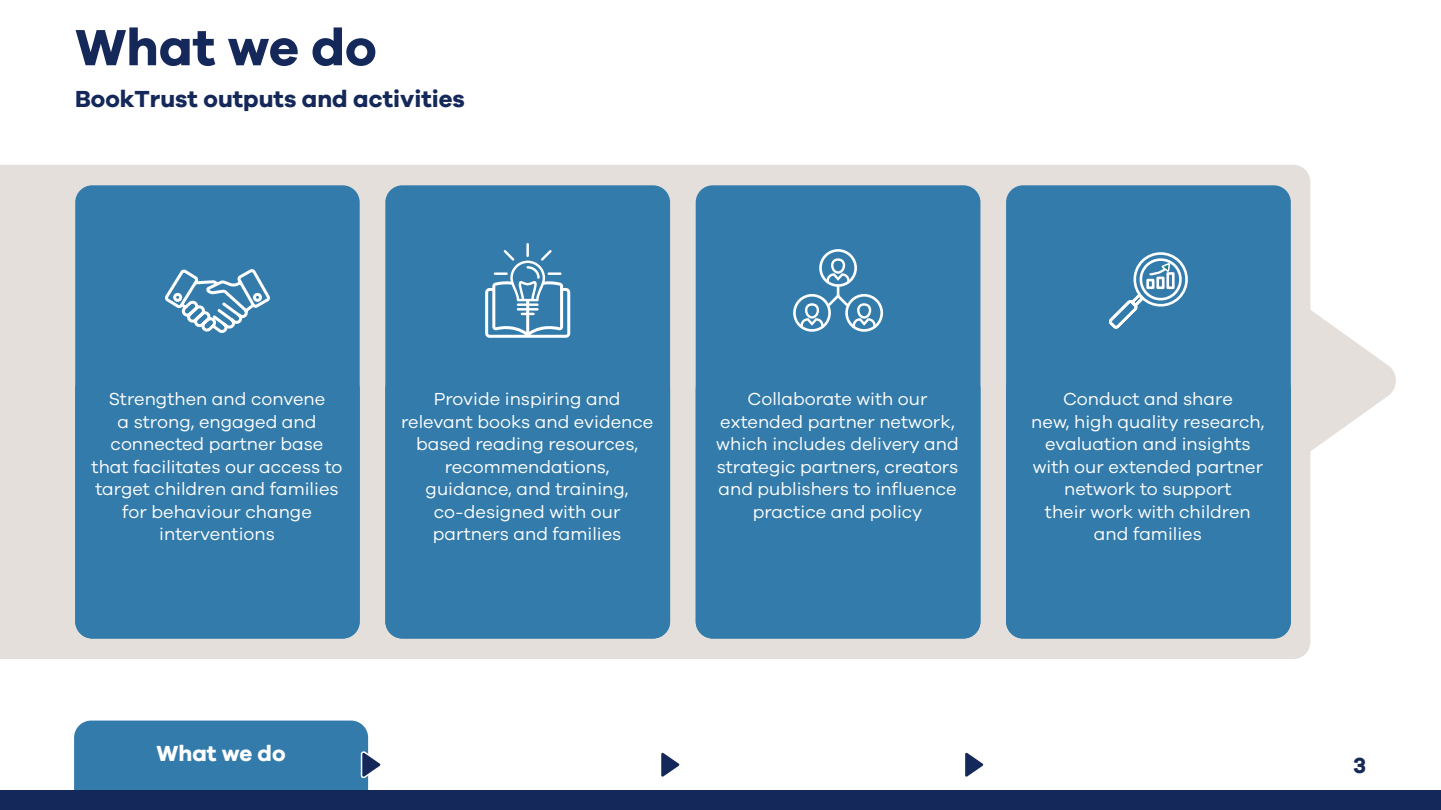
<style>
.page{position:relative;width:1441px;height:810px;background:#fff}
.page>*{position:absolute;margin:0;border:0;box-sizing:border-box;transform-origin:0 0}
.Content_Title{font:700 52.5px "Galano Grotesque";color:#14285a}
.Subtitle{font:700 24px "Galano Grotesque";color:#14285a}
.t1{font:700 22.5px "Galano Grotesque";color:#fff}
.t2{font:700 22.5px "Galano Grotesque";color:#14285a}
.Body_Copy{font:18px/22.5px "Galano Grotesque";color:#fff;text-align:center}
</style>
<div class="page">
<svg style="left:74px;top:721px;width:308px;height:70px;background:#3b7fac"></svg>
<svg style="left:661px;top:752px;width:19px;height:25px"></svg>
<svg style="left:965px;top:752px;width:19px;height:25px"></svg>
<div style="left:0;top:165px;width:1310px;height:494px;background:#e4dfda"></div>
<svg style="left:1290px;top:268px;width:105px;height:225px"></svg>
<div style="left:75px;top:185px;width:285px;height:454px;background:#337bab;border-radius:17px"></div>
<div style="left:385px;top:185px;width:285px;height:454px;background:#337bab;border-radius:17px"></div>
<div style="left:695px;top:185px;width:285px;height:454px;background:#337bab;border-radius:17px"></div>
<div style="left:1005px;top:185px;width:285px;height:454px;background:#337bab;border-radius:17px"></div>
<svg style="left:165px;top:269px;width:105px;height:64px"></svg>
<svg style="left:485px;top:250px;width:85px;height:88px"></svg>
<hr style="left:526px;top:243px;width:3px;height:14px;background:#fff">
<div style="left:819px;top:249px;width:37px;height:38px;border:3px solid #fff;border-radius:50%"></div>
<div style="left:793px;top:294px;width:37px;height:38px;border:3px solid #fff;border-radius:50%"></div>
<svg style="left:800px;top:258px;width:83px;height:74px"></svg>
<svg style="left:1109px;top:252px;width:79px;height:77px"></svg>
<div style="left:0;top:791px;width:1440px;height:19px;background:#14285a"></div>
<p class="Content_Title" style="left:75px;top:15px;width:303px">What we do</p>
<p class="Subtitle" style="left:75px;top:84px;width:391px">BookTrust outputs and activities</p>
<p class="Body_Copy" style="left:92px;top:388px;width:252px">Strengthen and convene<br>a strong, engaged and connected partner base that facilitates our access to target children and families for behaviour change interventions</p>
<p class="Body_Copy" style="left:401px;top:388px;width:254px">Provide inspiring and relevant books and evidence based reading resources, recommendations, guidance, and training, co-designed with our partners and families</p>
<p class="Body_Copy" style="left:716px;top:388px;width:244px">Collaborate with our extended partner network, which includes delivery and strategic partners, creators and publishers to influence practice and policy</p>
<p class="Body_Copy" style="left:1031px;top:388px;width:235px">Conduct and share<br>new, high quality research, evaluation and insights with our extended partner network to support<br>their work with children and families</p>
<p class="t1" style="left:156px;top:740px;width:131px">What we do</p>
<p class="t2" style="left:1352px;top:751px;width:14px">3</p>
</div>
